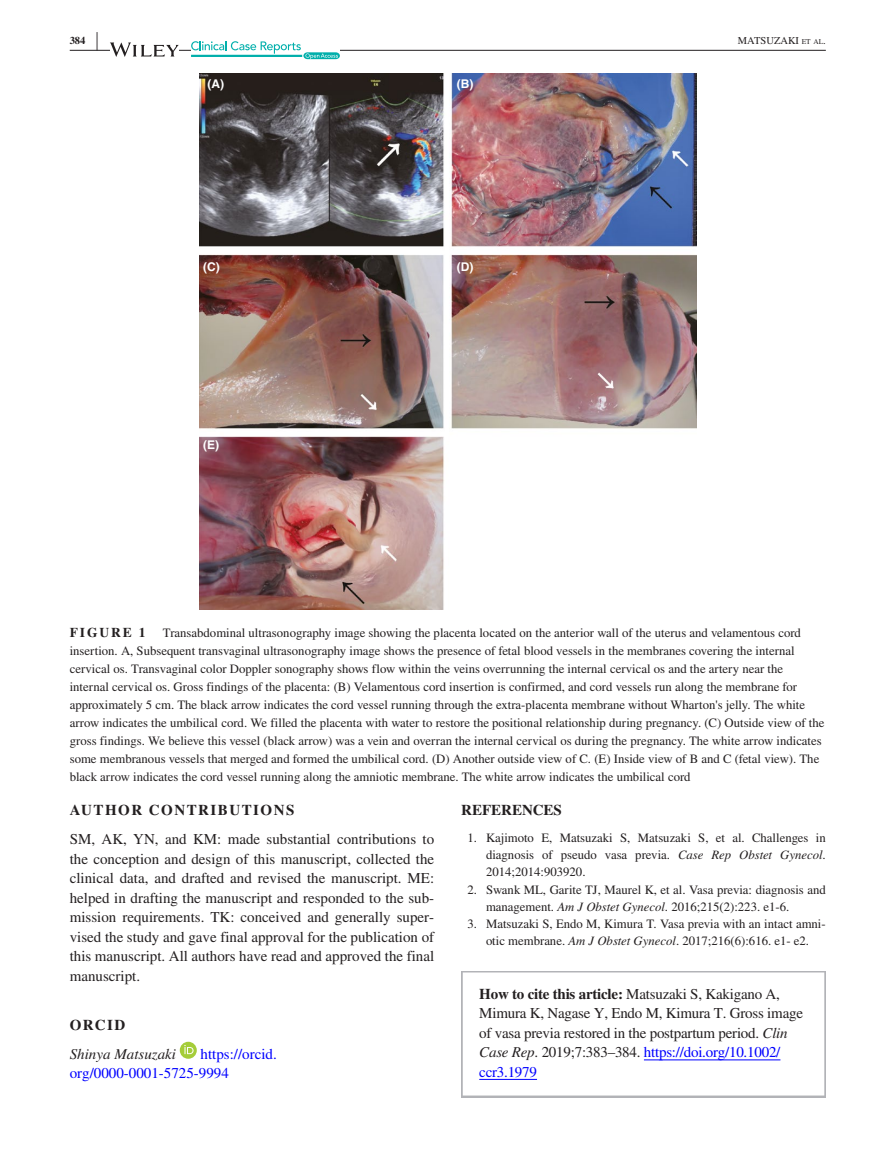
<style>
.page{position:relative;width:893px;height:1174px;background:#fff}
.page>*{position:absolute;margin:0;border:0;box-sizing:border-box;transform-origin:0 0}
.t1{font:700 25.95px "STIX";color:#231f20;scale:.36 1}
.t2{font:15px/19.5px "STIX";letter-spacing:-.015em;color:#231f20;text-align:justify}
.t3{font:15px/19.5px "STIX";color:#00f}
.t4{font:700 15px "STIX";letter-spacing:.1em;color:#231f20}
.t5{font:italic 15px "STIX";color:#231f20}
.t6{font:700 15px "STIX";color:#231f20}
.t7{font:700 13.5px "STIX";letter-spacing:.14em;color:#231f20}
.t8{font:12.75px/18px "STIX";color:#231f20}
.t9{font:700 12px "Helvetica";color:#fff}
.t10{font:10.5px "STIX";color:#231f20}
.t11{font:700 10.5px "STIX";color:#231f20}
.s1{font-size:7.35px}
.s2{font-style:italic}
.s3{font-weight:700}
.s4{color:#00f}
</style>
<div class="page">
<hr style="left:70px;top:50px;width:756px;height:1px;background:#231f20">
<svg style="left:110px;top:42px;width:69px;height:15px"></svg>
<svg style="left:191px;top:41px;width:149px;height:18px"></svg>
<svg style="left:180px;top:1041px;width:17px;height:17px"></svg>
<svg style="left:184px;top:1044px;width:10px;height:10px"></svg>
<div style="left:461px;top:971px;width:365px;height:126px;background:linear-gradient(to right,#dbdcdd,#dbdcdd)"></div>
<div style="left:463px;top:972px;width:361px;height:123px;background:#fff"></div>
<hr style="left:644px;top:1059px;width:136px;height:1px;background:#00f">
<hr style="left:479px;top:1079px;width:58px;height:1px;background:#00f">
<img style="left:199px;top:73px;width:497px;height:536px">
<p class="t11" style="left:70px;top:34px;width:17px">384</p>
<h1 class="t1" style="left:96px;top:26px;width:7px">|</h1>
<p class="t10" style="left:738px;top:33px;width:89px">MATSUZAKI <span class="s1">et al</span>.</p>
<p class="t9" style="left:207px;top:76px;width:18px">(A)</p>
<p class="t9" style="left:457px;top:76px;width:18px">(B)</p>
<p class="t9" style="left:203px;top:259px;width:18px">(C)</p>
<p class="t9" style="left:457px;top:259px;width:18px">(D)</p>
<p class="t9" style="left:203px;top:438px;width:17px">(E)</p>
<p class="t7" style="left:70px;top:624px;width:77px">FIGURE 1</p>
<p class="t8" style="left:70px;top:624px;width:756px;text-indent:93px">Transabdominal ultrasonography image showing the placenta located on the anterior wall of the uterus and velamentous cord insertion. A, Subsequent transvaginal ultrasonography image shows the presence of fetal blood vessels in the membranes covering the internal cervical os. Transvaginal color Doppler sonography shows flow within the veins overrunning the internal cervical os and the artery near the internal cervical os. Gross findings of the placenta: (B) Velamentous cord insertion is confirmed, and cord vessels run along the membrane for approximately 5 cm. The black arrow indicates the cord vessel running through the extra‐placenta membrane without Wharton's jelly. The white arrow indicates the umbilical cord. We filled the placenta with water to restore the positional relationship during pregnancy. (C) Outside view of the gross findings. We believe this vessel (black arrow) was a vein and overran the internal cervical os during the pregnancy. The white arrow indicates some membranous vessels that merged and formed the umbilical cord. (D) Another outside view of C. (E) Inside view of B and C (fetal view). The black arrow indicates the cord vessel running along the amniotic membrane. The white arrow indicates the umbilical cord</p>
<p class="t4" style="left:70px;top:801px;width:226px">AUTHOR CONTRIBUTIONS</p>
<p class="t2" style="left:70px;top:830px;width:366px">SM, AK, YN, and KM: made substantial contributions to the conception and design of this manuscript, collected the clinical data, and drafted and revised the manuscript. ME: helped in drafting the manuscript and responded to the sub&shy;mission requirements. TK: conceived and generally super&shy;vised the study and gave final approval for the publication of this manuscript. All authors have read and approved the final manuscript.</p>
<p class="t4" style="left:70px;top:1015px;width:57px">ORCID</p>
<p class="t5" style="left:70px;top:1043px;width:108px">Shinya Matsuzaki</p>
<p class="t3" style="left:70px;top:1045px;width:209px;text-indent:131px">https://orcid. org/0000-0001-5725-9994</p>
<p class="t6" style="left:461px;top:801px;width:102px">REFERENCES</p>
<p class="t8" style="left:486px;top:830px;width:341px;line-height:17.2px;text-align:justify;text-indent:-19px">1. Kajimoto E, Matsuzaki S, Matsuzaki S, et al. Challenges in diagnosis of pseudo vasa previa. <span class="s2">Case Rep Obstet Gynecol</span>.<br>2014;2014:903920.</p>
<p class="t8" style="left:486px;top:881px;width:341px;line-height:17.2px;text-indent:-19px">2. Swank ML, Garite TJ, Maurel K, et al. Vasa previa: diagnosis and management. <span class="s2">Am J Obstet Gynecol</span>. 2016;215(2):223. e1‐6.</p>
<p class="t8" style="left:467px;top:916px;width:360px;line-height:17.2px;text-align:center">3. Matsuzaki S, Endo M, Kimura T. Vasa previa with an intact amni&shy;otic membrane. <span class="s2">Am J Obstet Gynecol</span>. 2017;216(6):616. e1‐ e2.</p>
<p class="t2" style="left:479px;top:985px;width:325px;text-align:left"><span class="s3">How to cite this article:</span> Matsuzaki S, Kakigano A, Mimura K, Nagase Y, Endo M, Kimura T. Gross image of vasa previa restored in the postpartum period. <span class="s2">Clin Case Rep</span>. 2019;7:383–384. <span class="s4">https://doi.org/10.1002/ ccr3.1979</span></p>
</div>
